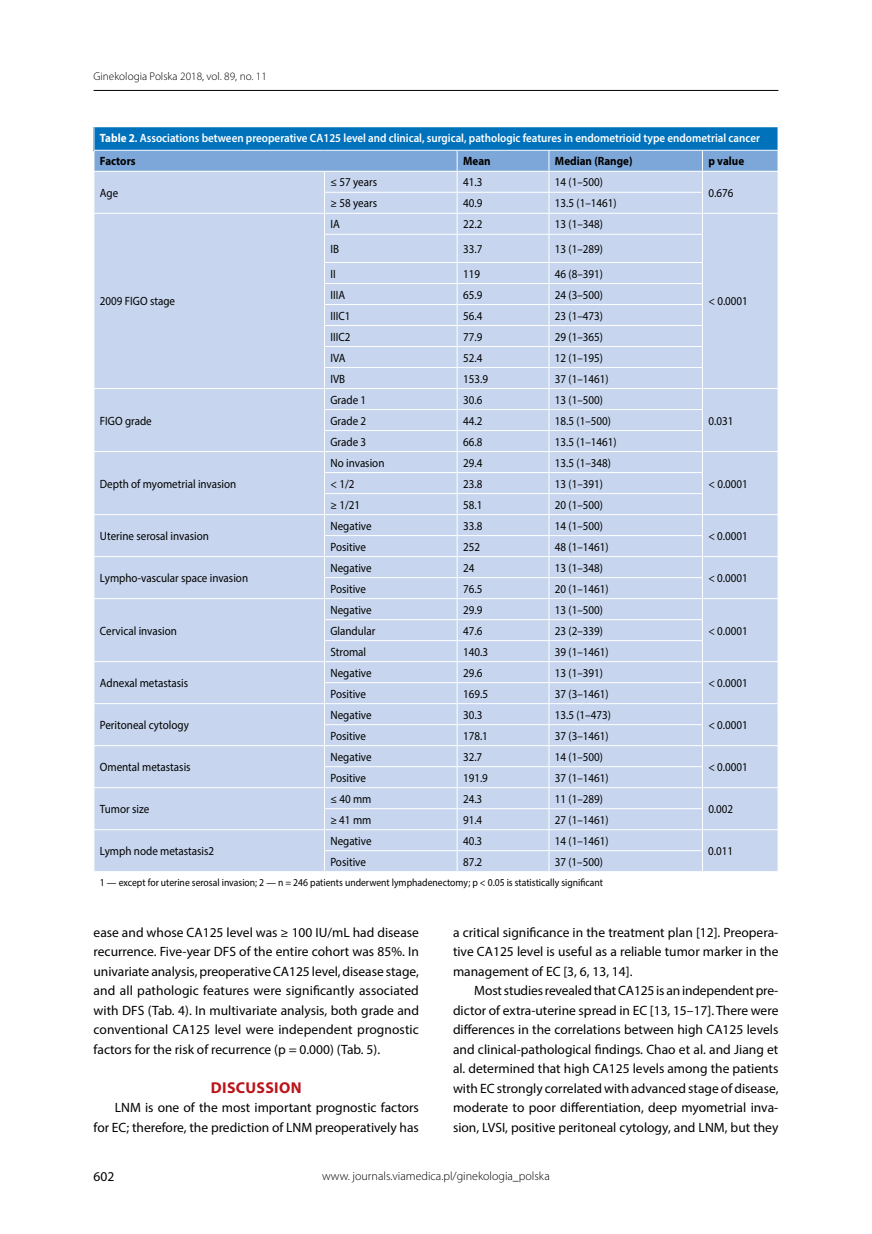
<style>
.page{position:relative;width:872px;height:1234px;background:#fff}
.page>*{position:absolute;margin:0;border:0;box-sizing:border-box;transform-origin:0 0}
.t1{font:700 15.75px "Myriad Pro";letter-spacing:.02em;color:#ba141a}
.t2{font:13.5px/19.5px "Myriad Pro";color:#000;text-align:justify}
.t3{font:12px "Myriad Pro";color:#000;scale:.92 1}
.t4{font:600 12px/23.5px "Myriad Pro";color:#fff;scale:.92 1}
.t5{font:300 12px "Myriad Pro";color:#000}
.t6{font:700 12px "Myriad Pro";color:#000;scale:.92 1}
.t7{font:300 11.25px "Myriad Pro";color:#000}
.t8{font:10.5px "Myriad Pro";color:#000;scale:.92 1}
.s1{font-weight:700}
.s2{font-weight:700;color:#000}
</style>
<div class="page">
<hr style="left:94px;top:90px;width:684px;height:1px;background:#000">
<svg style="left:94px;top:127px;width:684px;height:744px;background:#c1d3ec"></svg>
<p class="t7" style="left:94px;top:70px;width:175px">Ginekologia Polska 2018, vol. 89, no. 11</p>
<p class="t4" style="left:100px;top:126px;width:719px"><span class="s1">Table 2</span>. Associations between preoperative CA125 level and clinical, surgical, pathologic features in endometrioid type endometrial cancer<br><span class="s2">Factors</span></p>
<p class="t6" style="left:463px;top:153px;width:31px">Mean</p>
<p class="t6" style="left:555px;top:153px;width:86px">Median (Range)</p>
<p class="t6" style="left:708px;top:153px;width:40px">p value</p>
<p class="t3" style="left:100px;top:185px;width:21px">Age</p>
<p class="t3" style="left:330px;top:175px;width:52px">≤ 57 years</p>
<p class="t3" style="left:463px;top:175px;width:22px">41.3</p>
<p class="t3" style="left:555px;top:175px;width:54px">14 (1–500)</p>
<p class="t3" style="left:330px;top:196px;width:52px">≥ 58 years</p>
<p class="t3" style="left:463px;top:196px;width:22px">40.9</p>
<p class="t3" style="left:555px;top:196px;width:69px">13.5 (1–1461)</p>
<p class="t3" style="left:708px;top:185px;width:29px">0.676</p>
<p class="t3" style="left:330px;top:217px;width:12px">IA</p>
<p class="t3" style="left:463px;top:217px;width:22px">22.2</p>
<p class="t3" style="left:555px;top:217px;width:54px">13 (1–348)</p>
<p class="t3" style="left:100px;top:294px;width:83px">2009 FIGO stage</p>
<p class="t3" style="left:330px;top:241px;width:11px">IB</p>
<p class="t3" style="left:463px;top:241px;width:22px">33.7</p>
<p class="t3" style="left:555px;top:241px;width:54px">13 (1–289)</p>
<p class="t3" style="left:330px;top:266px;width:7px">II</p>
<p class="t3" style="left:463px;top:266px;width:20px">119</p>
<p class="t3" style="left:555px;top:266px;width:54px">46 (8–391)</p>
<p class="t3" style="left:330px;top:287px;width:17px">IIIA</p>
<p class="t3" style="left:463px;top:287px;width:22px">65.9</p>
<p class="t3" style="left:555px;top:287px;width:54px">24 (3–500)</p>
<p class="t3" style="left:330px;top:308px;width:23px">IIIC1</p>
<p class="t3" style="left:463px;top:308px;width:22px">56.4</p>
<p class="t3" style="left:555px;top:308px;width:54px">23 (1–473)</p>
<p class="t3" style="left:330px;top:329px;width:23px">IIIC2</p>
<p class="t3" style="left:463px;top:329px;width:22px">77.9</p>
<p class="t3" style="left:555px;top:329px;width:54px">29 (1–365)</p>
<p class="t3" style="left:330px;top:350px;width:18px">IVA</p>
<p class="t3" style="left:463px;top:350px;width:22px">52.4</p>
<p class="t3" style="left:555px;top:350px;width:54px">12 (1–195)</p>
<p class="t3" style="left:330px;top:371px;width:18px">IVB</p>
<p class="t3" style="left:463px;top:371px;width:29px">153.9</p>
<p class="t3" style="left:555px;top:371px;width:60px">37 (1–1461)</p>
<p class="t3" style="left:708px;top:294px;width:44px">&lt; 0.0001</p>
<p class="t3" style="left:100px;top:413px;width:58px">FIGO grade</p>
<p class="t3" style="left:330px;top:392px;width:40px">Grade 1</p>
<p class="t3" style="left:463px;top:392px;width:22px">30.6</p>
<p class="t3" style="left:555px;top:392px;width:54px">13 (1–500)</p>
<p class="t3" style="left:330px;top:413px;width:40px">Grade 2</p>
<p class="t3" style="left:463px;top:413px;width:22px">44.2</p>
<p class="t3" style="left:555px;top:413px;width:62px">18.5 (1–500)</p>
<p class="t3" style="left:708px;top:413px;width:29px">0.031</p>
<p class="t3" style="left:330px;top:434px;width:40px">Grade 3</p>
<p class="t3" style="left:463px;top:434px;width:22px">66.8</p>
<p class="t3" style="left:555px;top:434px;width:69px">13.5 (1–1461)</p>
<p class="t3" style="left:100px;top:476px;width:150px">Depth of myometrial invasion</p>
<p class="t3" style="left:330px;top:455px;width:60px">No invasion</p>
<p class="t3" style="left:463px;top:455px;width:22px">29.4</p>
<p class="t3" style="left:555px;top:455px;width:62px">13.5 (1–348)</p>
<p class="t3" style="left:330px;top:476px;width:28px">&lt; 1/2</p>
<p class="t3" style="left:463px;top:476px;width:22px">23.8</p>
<p class="t3" style="left:555px;top:476px;width:54px">13 (1–391)</p>
<p class="t3" style="left:708px;top:476px;width:44px">&lt; 0.0001</p>
<p class="t3" style="left:330px;top:497px;width:34px">≥ 1/21</p>
<p class="t3" style="left:463px;top:497px;width:22px">58.1</p>
<p class="t3" style="left:555px;top:497px;width:54px">20 (1–500)</p>
<p class="t3" style="left:100px;top:528px;width:120px">Uterine serosal invasion</p>
<p class="t3" style="left:330px;top:518px;width:46px">Negative</p>
<p class="t3" style="left:463px;top:518px;width:22px">33.8</p>
<p class="t3" style="left:555px;top:518px;width:54px">14 (1–500)</p>
<p class="t3" style="left:708px;top:528px;width:44px">&lt; 0.0001</p>
<p class="t3" style="left:330px;top:539px;width:40px">Positive</p>
<p class="t3" style="left:463px;top:539px;width:20px">252</p>
<p class="t3" style="left:555px;top:539px;width:60px">48 (1–1461)</p>
<p class="t3" style="left:100px;top:570px;width:163px">Lympho-vascular space invasion</p>
<p class="t3" style="left:330px;top:560px;width:46px">Negative</p>
<p class="t3" style="left:463px;top:560px;width:14px">24</p>
<p class="t3" style="left:555px;top:560px;width:54px">13 (1–348)</p>
<p class="t3" style="left:330px;top:581px;width:40px">Positive</p>
<p class="t3" style="left:463px;top:581px;width:22px">76.5</p>
<p class="t3" style="left:555px;top:581px;width:60px">20 (1–1461)</p>
<p class="t3" style="left:708px;top:570px;width:44px">&lt; 0.0001</p>
<p class="t3" style="left:100px;top:623px;width:85px">Cervical invasion</p>
<p class="t3" style="left:330px;top:602px;width:46px">Negative</p>
<p class="t3" style="left:463px;top:602px;width:22px">29.9</p>
<p class="t3" style="left:555px;top:602px;width:54px">13 (1–500)</p>
<p class="t3" style="left:330px;top:623px;width:50px">Glandular</p>
<p class="t3" style="left:463px;top:623px;width:22px">47.6</p>
<p class="t3" style="left:555px;top:623px;width:54px">23 (2–339)</p>
<p class="t3" style="left:708px;top:623px;width:44px">&lt; 0.0001</p>
<p class="t3" style="left:330px;top:644px;width:40px">Stromal</p>
<p class="t3" style="left:463px;top:644px;width:29px">140.3</p>
<p class="t3" style="left:555px;top:644px;width:60px">39 (1–1461)</p>
<p class="t3" style="left:100px;top:675px;width:97px">Adnexal metastasis</p>
<p class="t3" style="left:330px;top:665px;width:46px">Negative</p>
<p class="t3" style="left:463px;top:665px;width:22px">29.6</p>
<p class="t3" style="left:555px;top:665px;width:54px">13 (1–391)</p>
<p class="t3" style="left:708px;top:675px;width:44px">&lt; 0.0001</p>
<p class="t3" style="left:330px;top:686px;width:40px">Positive</p>
<p class="t3" style="left:463px;top:686px;width:29px">169.5</p>
<p class="t3" style="left:555px;top:686px;width:60px">37 (3–1461)</p>
<p class="t3" style="left:100px;top:717px;width:98px">Peritoneal cytology</p>
<p class="t3" style="left:330px;top:707px;width:46px">Negative</p>
<p class="t3" style="left:463px;top:707px;width:22px">30.3</p>
<p class="t3" style="left:555px;top:707px;width:62px">13.5 (1–473)</p>
<p class="t3" style="left:330px;top:728px;width:40px">Positive</p>
<p class="t3" style="left:463px;top:728px;width:29px">178.1</p>
<p class="t3" style="left:555px;top:728px;width:60px">37 (3–1461)</p>
<p class="t3" style="left:708px;top:717px;width:44px">&lt; 0.0001</p>
<p class="t3" style="left:100px;top:759px;width:100px">Omental metastasis</p>
<p class="t3" style="left:330px;top:749px;width:46px">Negative</p>
<p class="t3" style="left:463px;top:749px;width:22px">32.7</p>
<p class="t3" style="left:555px;top:749px;width:54px">14 (1–500)</p>
<p class="t3" style="left:708px;top:759px;width:44px">&lt; 0.0001</p>
<p class="t3" style="left:330px;top:770px;width:40px">Positive</p>
<p class="t3" style="left:463px;top:770px;width:29px">191.9</p>
<p class="t3" style="left:555px;top:770px;width:60px">37 (1–1461)</p>
<p class="t3" style="left:100px;top:801px;width:55px">Tumor size</p>
<p class="t3" style="left:330px;top:791px;width:46px">≤ 40 mm</p>
<p class="t3" style="left:463px;top:791px;width:22px">24.3</p>
<p class="t3" style="left:555px;top:791px;width:54px">11 (1–289)</p>
<p class="t3" style="left:708px;top:801px;width:29px">0.002</p>
<p class="t3" style="left:330px;top:812px;width:46px">≥ 41 mm</p>
<p class="t3" style="left:463px;top:812px;width:22px">91.4</p>
<p class="t3" style="left:555px;top:812px;width:60px">27 (1–1461)</p>
<p class="t3" style="left:330px;top:833px;width:46px">Negative</p>
<p class="t3" style="left:463px;top:833px;width:22px">40.3</p>
<p class="t3" style="left:555px;top:833px;width:60px">14 (1–1461)</p>
<p class="t3" style="left:100px;top:843px;width:126px">Lymph node metastasis2</p>
<p class="t3" style="left:708px;top:843px;width:29px">0.011</p>
<p class="t3" style="left:330px;top:854px;width:40px">Positive</p>
<p class="t3" style="left:463px;top:854px;width:22px">87.2</p>
<p class="t3" style="left:555px;top:854px;width:54px">37 (1–500)</p>
<p class="t8" style="left:100px;top:875px;width:548px">1 — except for uterine serosal invasion; 2 — n = 246 patients underwent lymphadenectomy; p &lt; 0.05 is statistically significant</p>
<p class="t2" style="left:94px;top:921px;width:327px">ease and whose CA125 level was ≥ 100 IU/mL had disease recurrence. Five-year DFS of the entire cohort was 85%. In univariate analysis, preoperative CA125 level, disease stage, and all pathologic features were significantly associated with DFS (Tab. 4). In multivariate analysis, both grade and conventional CA125 level were independent prognostic factors for the risk of recurrence (p = 0.000) (Tab. 5).</p>
<p class="t1" style="left:211px;top:1076px;width:92px">DISCUSSION</p>
<p class="t2" style="left:94px;top:1097px;width:327px;text-align:right">LNM is one of the most important prognostic factors<br>for EC; therefore, the prediction of LNM preoperatively has</p>
<p class="t2" style="left:453px;top:921px;width:327px">a critical significance in the treatment plan [12]. Preopera&shy;tive CA125 level is useful as a reliable tumor marker in the management of EC [3, 6, 13, 14].</p>
<p class="t2" style="left:453px;top:980px;width:327px;text-indent:21px">Most studies revealed that CA125 is an independent pre&shy;dictor of extra-uterine spread in EC [13, 15–17]. There were differences in the correlations between high CA125 levels and clinical-pathological findings. Chao et al. and Jiang et al. determined that high CA125 levels among the patients with EC strongly correlated with advanced stage of disease, moderate to poor differentiation, deep myometrial inva&shy;sion, LVSI, positive peritoneal cytology, and LNM, but they</p>
<p class="t2" style="left:94px;top:1166px;width:22px">602</p>
<p class="t5" style="left:322px;top:1168px;width:229px">www. journals.viamedica.pl/ginekologia_polska</p>
</div>
